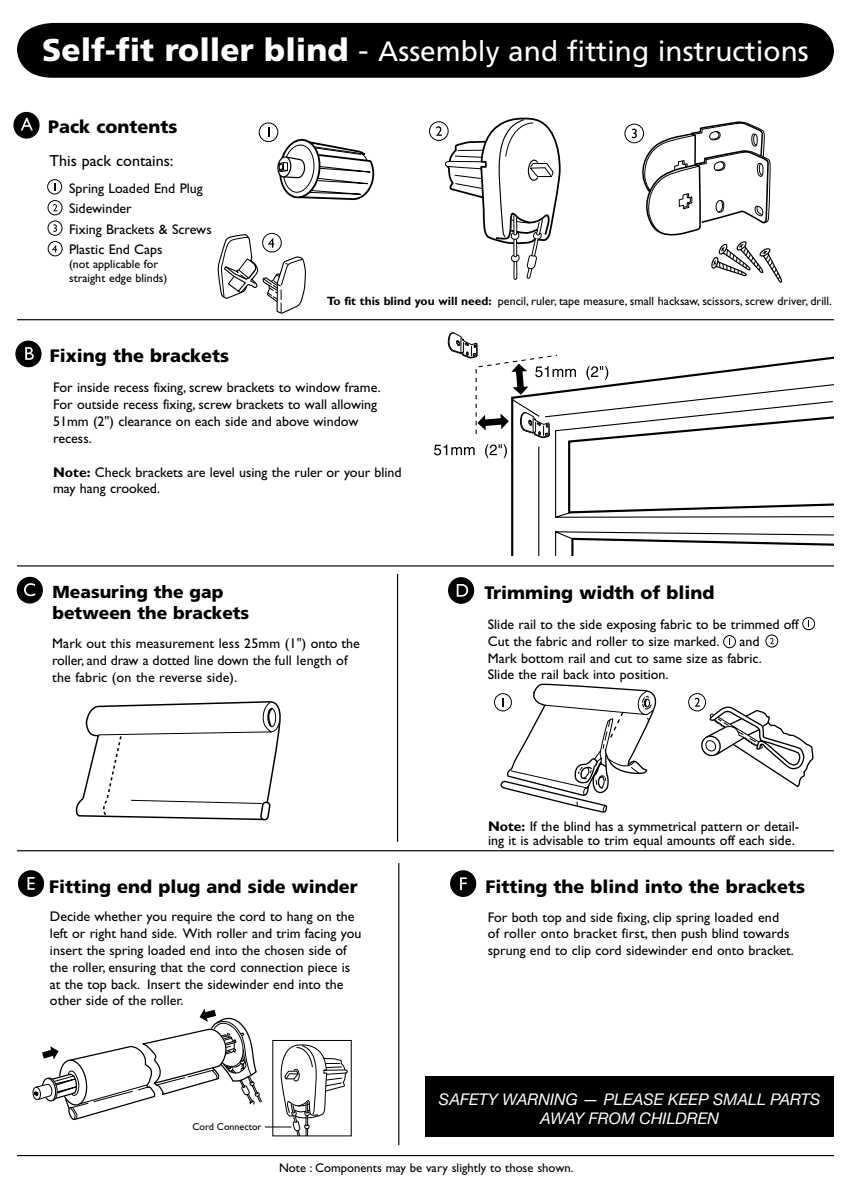
<style>
.page{position:relative;width:851px;height:1180px;background:#fff}
.page>*{position:absolute;margin:0;border:0;box-sizing:border-box;transform-origin:0 0}
.t1{font:28px "Frutiger";color:#fff}
.t2{font:900 18px "Frutiger";color:#000}
.t3{font:900 17.4px/20.8px "Frutiger";color:#000}
.t4{font:italic 16px/19.2px "Helvetica Neue";color:#fff;text-align:center}
.t5{font:16px "Gill Sans";color:#000}
.t6{font:14px/16.8px "Gill Sans";color:#000}
.t7{font:700 12.6px/12.6px "Gill Sans";color:#000}
.t8{font:12.6px "Gill Sans";color:#000}
.t9{font:12px/14px "Gill Sans";color:#000}
.t10{font:10px "Gill Sans";color:#000}
.s1{font-weight:900;font-size:31.6px}
.s2{font-size:31.6px}
.s3{font-weight:700}
</style>
<div class="page">
<svg style="left:277px;top:138px;width:98px;height:63px"></svg>
<div style="left:425px;top:1076px;width:408px;height:60px;background:#000"></div>
<div style="left:17px;top:23px;width:816px;height:55px;background:#000"></div>
<div style="left:14px;top:112px;width:25px;height:26px;background:#000;border-radius:50%"></div>
<div style="left:13px;top:112px;width:27px;height:27px;border:1px solid #000;border-radius:50%"></div>
<svg style="left:21px;top:118px;width:12px;height:12px"></svg>
<div style="left:16px;top:341px;width:25px;height:25px;background:#000;border-radius:50%"></div>
<div style="left:15px;top:340px;width:27px;height:27px;border:1px solid #000;border-radius:50%"></div>
<svg style="left:25px;top:347px;width:9px;height:13px"></svg>
<div style="left:17px;top:577px;width:25px;height:25px;background:#000;border-radius:50%"></div>
<div style="left:17px;top:576px;width:26px;height:27px;border:1px solid #000;border-radius:50%"></div>
<svg style="left:24px;top:583px;width:11px;height:13px"></svg>
<svg style="left:48px;top:180px;width:14px;height:14px"></svg>
<div style="left:47px;top:179px;width:15px;height:15px;border:1px solid #000;border-radius:50%"></div>
<svg style="left:48px;top:200px;width:14px;height:15px"></svg>
<div style="left:48px;top:200px;width:14px;height:15px;border:1px solid #000;border-radius:50%"></div>
<svg style="left:53px;top:204px;width:4px;height:7px"></svg>
<div style="left:48px;top:221px;width:14px;height:14px;border:1px solid #000;border-radius:50%"></div>
<svg style="left:53px;top:224px;width:4px;height:8px"></svg>
<div style="left:48px;top:241px;width:14px;height:15px;border:1px solid #000;border-radius:50%"></div>
<svg style="left:52px;top:245px;width:5px;height:7px"></svg>
<div style="left:448px;top:577px;width:25px;height:26px;background:#000;border-radius:50%"></div>
<div style="left:448px;top:577px;width:26px;height:26px;border:1px solid #000;border-radius:50%"></div>
<svg style="left:456px;top:584px;width:12px;height:12px"></svg>
<div style="left:19px;top:870px;width:24px;height:26px;background:#000;border-radius:50%"></div>
<div style="left:18px;top:870px;width:26px;height:26px;border:1px solid #000;border-radius:50%"></div>
<svg style="left:28px;top:877px;width:7px;height:12px"></svg>
<div style="left:450px;top:870px;width:25px;height:26px;background:#000;border-radius:50%"></div>
<div style="left:450px;top:870px;width:26px;height:26px;border:1px solid #000;border-radius:50%"></div>
<svg style="left:460px;top:877px;width:6px;height:13px"></svg>
<hr style="left:17px;top:319px;width:816px;height:1px;background:#000">
<hr style="left:17px;top:565px;width:816px;height:1px;background:#000">
<hr style="left:17px;top:850px;width:816px;height:1px;background:#000">
<hr style="left:17px;top:1154px;width:816px;height:1px;background:#000">
<hr style="left:397px;top:574px;width:1px;height:267px;background:#000">
<hr style="left:398px;top:862px;width:1px;height:282px;background:#000">
<div style="left:802px;top:617px;width:12px;height:12px;border:1px solid #000;border-radius:50%"></div>
<div style="left:723px;top:635px;width:12px;height:12px;border:1px solid #000;border-radius:50%"></div>
<svg style="left:765px;top:635px;width:12px;height:12px"></svg>
<div style="left:765px;top:634px;width:12px;height:13px;border:1px solid #000;border-radius:50%"></div>
<svg style="left:770px;top:638px;width:3px;height:6px"></svg>
<div style="left:494px;top:693px;width:17px;height:18px;border:1px solid #000;border-radius:50%"></div>
<svg style="left:688px;top:693px;width:17px;height:17px"></svg>
<div style="left:688px;top:693px;width:17px;height:18px;border:1px solid #000;border-radius:50%"></div>
<div style="left:259px;top:123px;width:19px;height:19px;border:1px solid #000;border-radius:50%"></div>
<svg style="left:429px;top:122px;width:19px;height:18px"></svg>
<div style="left:429px;top:121px;width:19px;height:20px;border:1px solid #000;border-radius:50%"></div>
<svg style="left:436px;top:117px;width:125px;height:163px"></svg>
<svg style="left:624px;top:124px;width:19px;height:19px"></svg>
<div style="left:624px;top:124px;width:19px;height:19px;border:1px solid #000;border-radius:50%"></div>
<svg style="left:631px;top:121px;width:152px;height:162px"></svg>
<svg style="left:589px;top:356px;width:244px;height:26px"></svg>
<svg style="left:511px;top:382px;width:322px;height:174px"></svg>
<svg style="left:586px;top:366px;width:22px;height:14px"></svg>
<svg style="left:434px;top:444px;width:40px;height:11px"></svg>
<svg style="left:485px;top:444px;width:22px;height:14px"></svg>
<hr style="left:538px;top:446px;width:1px;height:110px;background:#000">
<svg style="left:447px;top:332px;width:129px;height:105px"></svg>
<svg style="left:57px;top:701px;width:233px;height:151px"></svg>
<svg style="left:32px;top:1008px;width:315px;height:127px"></svg>
<svg style="left:218px;top:233px;width:88px;height:81px"></svg>
<svg style="left:694px;top:697px;width:120px;height:89px"></svg>
<svg style="left:499px;top:683px;width:158px;height:130px"></svg>
<h1 class="t1" style="left:42px;top:35px;width:768px"><span class="s1">Self-fit roller blind</span> <span class="s2">-</span> Assembly and fitting instructions</h1>
<p class="t2" style="left:48px;top:116px;width:131px">Pack contents</p>
<p class="t5" style="left:49px;top:151px;width:125px">This pack contains:</p>
<p class="t6" style="left:69px;top:178px;width:144px;line-height:20.6px">Spring Loaded End Plug<br>Sidewinder<br>Fixing Brackets &amp; Screws<br>Plastic End Caps</p>
<p class="t9" style="left:69px;top:257px;width:100px">(not applicable for straight edge blinds)</p>
<p class="t2" style="left:50px;top:345px;width:181px">Fixing the brackets</p>
<p class="t9" style="left:327px;top:294px;width:506px"><span class="s3">To fit this blind you will need:</span> p-encil, ruler, tape measure, small hacksaw, scissors, screw driver, drill.</p>
<p class="t6" style="left:53px;top:379px;width:329px">For inside recess fixing, screw brackets to window frame.<br>For outside recess fixing, screw brackets to wall allowing 51mm (2") clearance on each side and above window recess.</p>
<p class="t6" style="left:53px;top:463px;width:350px"><span class="s3">Note:</span> Check brackets are level using the ruler or your blind may hang crooked.</p>
<p class="t3" style="left:52px;top:581px;width:198px">Measuring the gap between the brackets</p>
<p class="t6" style="left:52px;top:635px;width:309px">Mark out this measurement less 25mm (1") onto the roller, and draw a dotted line down the full length of the fabric (on the reverse side).</p>
<p class="t2" style="left:484px;top:581px;width:232px">Trimming width of blind</p>
<p class="t6" style="left:487px;top:616px;width:312px">Slide rail to the side exposing fabric to be trimmed off<br>Cut the fabric and roller to size marked.</p>
<p class="t6" style="left:487px;top:632px;width:276px;text-indent:251px">and<br>Mark bottom rail and cut to same size as fabric.<br>Slide the rail back into position.</p>
<p class="t2" style="left:49px;top:875px;width:310px">Fitting end plug and side winder</p>
<p class="t6" style="left:50px;top:908px;width:313px">Decide whether you require the cord to hang on the left or right hand side. With roller and trim facing you insert the spring loaded end into the chosen side of the roller, ensuring that the cord connection piece is at the top back. Insert the sidewinder end into the other side of the roller.</p>
<p class="t7" style="left:73px;top:972px;width:209px;text-indent:-10px">* Important: Do not use hammer to insert end plug or sidewinder.</p>
<p class="t10" style="left:192px;top:1120px;width:71px">Cord Connector</p>
<p class="t6" style="left:488px;top:819px;width:313px;line-height:14px"><span class="s3">Note:</span> If the blind has a symmetrical pattern or detail&shy;ing it is advisable to trim equal amounts off each side.</p>
<p class="t2" style="left:485px;top:875px;width:321px">Fitting the blind into the brackets</p>
<p class="t6" style="left:487px;top:908px;width:307px">For both top and side fixing, clip spring loaded end of roller onto bracket first, then push blind towards sprung end to clip cord sidewinder end onto bracket.</p>
<p class="t4" style="left:439px;top:1088px;width:383px">SAFETY WARNING — PLEASE KEEP SMALL PARTS<br>AWAY FROM CHILDREN</p>
<p class="t8" style="left:279px;top:1159px;width:296px">Note : Components may be vary slightly to those shown.</p>
</div>
